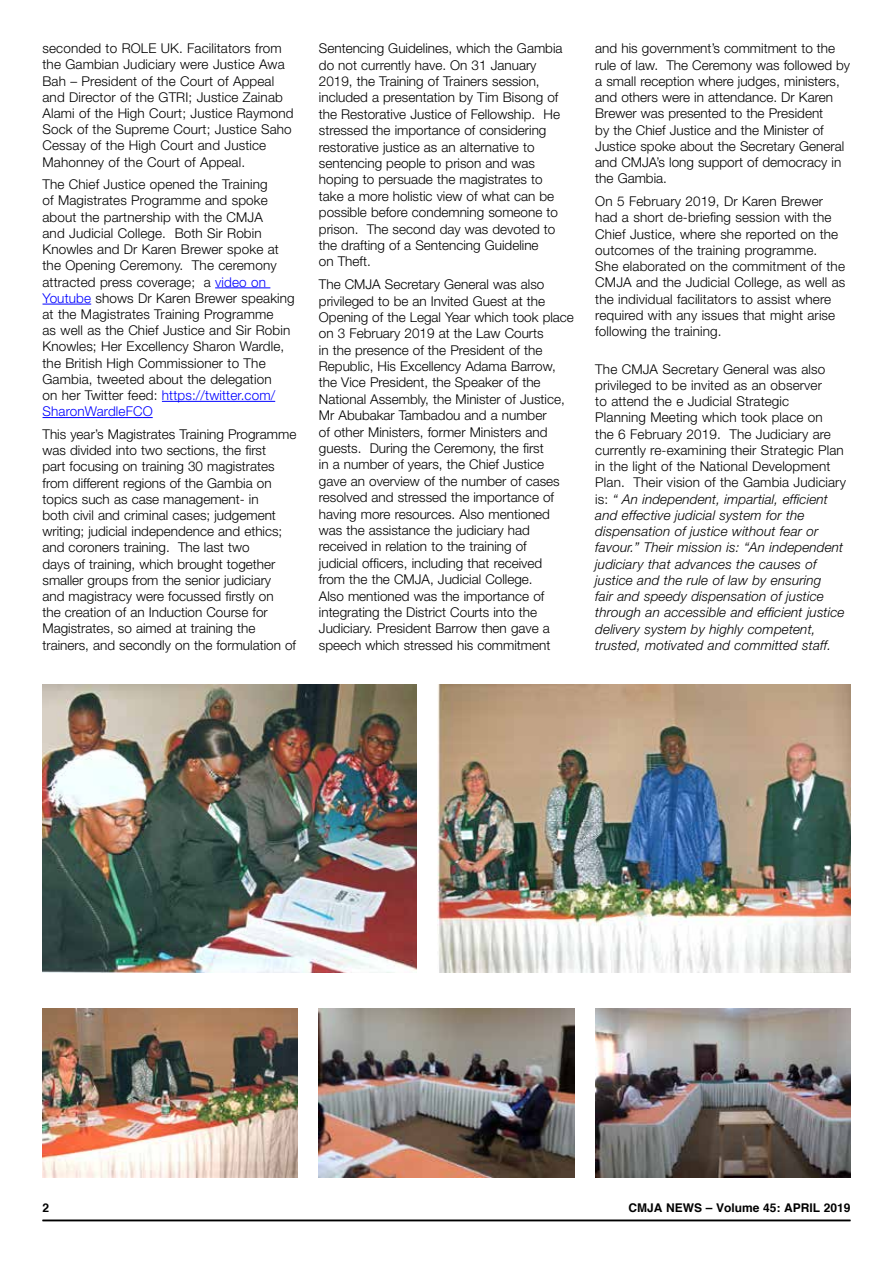
<style>
.page{position:relative;width:893px;height:1263px;background:#fff}
.page>*{position:absolute;margin:0;border:0;box-sizing:border-box;transform-origin:0 0}
.t1{font:300 13.5px/16.2px "Helvetica Neue";color:#000}
.t2{font:italic 300 13.5px/16.2px "Helvetica Neue";letter-spacing:.01em;color:#000}
.t3{font:700 12px "Helvetica";color:#000}
.s1{color:#00f}
.s2{font-style:normal}
</style>
<div class="page">
<hr style="left:43px;top:1220px;width:807px;height:1px;background:#000">
<hr style="left:215px;top:287px;width:55px;height:1px;background:#00f">
<hr style="left:43px;top:304px;width:48px;height:1px;background:#00f">
<hr style="left:162px;top:401px;width:113px;height:1px;background:#00f">
<hr style="left:43px;top:417px;width:110px;height:1px;background:#00f">
<img style="left:43px;top:684px;width:374px;height:288px">
<img style="left:319px;top:1008px;width:255px;height:170px">
<img style="left:595px;top:1008px;width:255px;height:170px">
<img style="left:43px;top:1008px;width:255px;height:170px">
<img style="left:438px;top:684px;width:412px;height:288px">
<p class="t1" style="left:43px;top:40px;width:253px">seconded to ROLE UK. Facilitators from the Gambian Judiciary were Justice Awa Bah – President of the Court of Appeal and Director of the GTRI; Justice Zainab Alami of the High Court; Justice Raymond Sock of the Supreme Court; Justice Saho Cessay of the High Court and Justice Mahonney of the Court of Appeal.</p>
<p class="t1" style="left:43px;top:176px;width:254px">The Chief Justice opened the Training<br>of Magistrates Programme and spoke about the partnership with the CMJA<br>and Judicial College. Both Sir Robin Knowles and Dr Karen Brewer spoke at the Opening Ceremony. The ceremony attracted press coverage; a <span class="s1">video on Youtube</span> shows Dr Karen Brewer speaking at the Magistrates Training Programme<br>as well as the Chief Justice and Sir Robin Knowles; Her Excellency Sharon Wardle, the British High Commissioner to The Gambia, tweeted about the delegation<br>on her Twitter feed: <span class="s1">https://twitter.com/ SharonWardleFCO</span></p>
<p class="t1" style="left:43px;top:426px;width:255px">This year’s Magistrates Training Programme was divided into two sections, the first<br>part focusing on training 30 magistrates from different regions of the Gambia on topics such as case management- in<br>both civil and criminal cases; judgement writing; judicial independence and ethics; and coroners training. The last two<br>days of training, which brought together smaller groups from the senior judiciary and magistracy were focussed firstly on<br>the creation of an Induction Course for Magistrates, so aimed at training the trainers, and secondly on the formulation of</p>
<p class="t1" style="left:319px;top:40px;width:245px">Sentencing Guidelines, which the Gambia do not currently have. On 31 January 2019, the Training of Trainers session, included a presentation by Tim Bisong of the Restorative Justice of Fellowship. He stressed the importance of considering restorative justice as an alternative to sentencing people to prison and was hoping to persuade the magistrates to take a more holistic view of what can be possible before condemning someone to prison. The second day was devoted to the drafting of a Sentencing Guideline<br>on Theft.</p>
<p class="t1" style="left:319px;top:276px;width:257px">The CMJA Secretary General was also privileged to be an Invited Guest at the Opening of the Legal Year which took place on 3 February 2019 at the Law Courts<br>in the presence of the President of the Republic, His Excellency Adama Barrow, the Vice President, the Speaker of the National Assembly, the Minister of Justice, Mr Abubakar Tambadou and a number<br>of other Ministers, former Ministers and guests. During the Ceremony, the first<br>in a number of years, the Chief Justice gave an overview of the number of cases resolved and stressed the importance of having more resources. Also mentioned was the assistance the judiciary had received in relation to the training of<br>judicial officers, including that received<br>from the the CMJA, Judicial College.<br>Also mentioned was the importance of integrating the District Courts into the Judiciary. President Barrow then gave a speech which stressed his commitment</p>
<p class="t1" style="left:595px;top:40px;width:256px">and his government’s commitment to the rule of law. The Ceremony was followed by a small reception where judges, ministers, and others were in attendance. Dr Karen Brewer was presented to the President<br>by the Chief Justice and the Minister of Justice spoke about the Secretary General and CMJA’s long support of democracy in the Gambia.</p>
<p class="t1" style="left:595px;top:193px;width:252px">On 5 February 2019, Dr Karen Brewer had a short de-briefing session with the Chief Justice, where she reported on the outcomes of the training programme.<br>She elaborated on the commitment of the CMJA and the Judicial College, as well as the individual facilitators to assist where required with any issues that might arise following the training.</p>
<p class="t2" style="left:595px;top:360px;width:252px"><span class="s2">The CMJA Secretary General was also privileged to be invited as an observer<br>to attend the e Judicial Strategic<br>Planning Meeting which took place on<br>the 6 February 2019. The Judiciary are currently re-examining their Strategic Plan in the light of the National Development Plan. Their vision of the Gambia Judiciary is:</span> “ An independent, impartial, efficient and effective judicial system for the dispensation of justice without fear or favour.” Their mission is: “An independent judiciary that advances the causes of justice and the rule of law by ensuring<br>fair and speedy dispensation of justice through an accessible and efficient justice delivery system by highly competent, trusted, motivated and committed staff.</p>
<p class="t3" style="left:43px;top:1198px;width:8px">2</p>
<p class="t3" style="left:628px;top:1198px;width:224px">CMJA NEWS – Volume 45: APRIL 2019</p>
</div>
